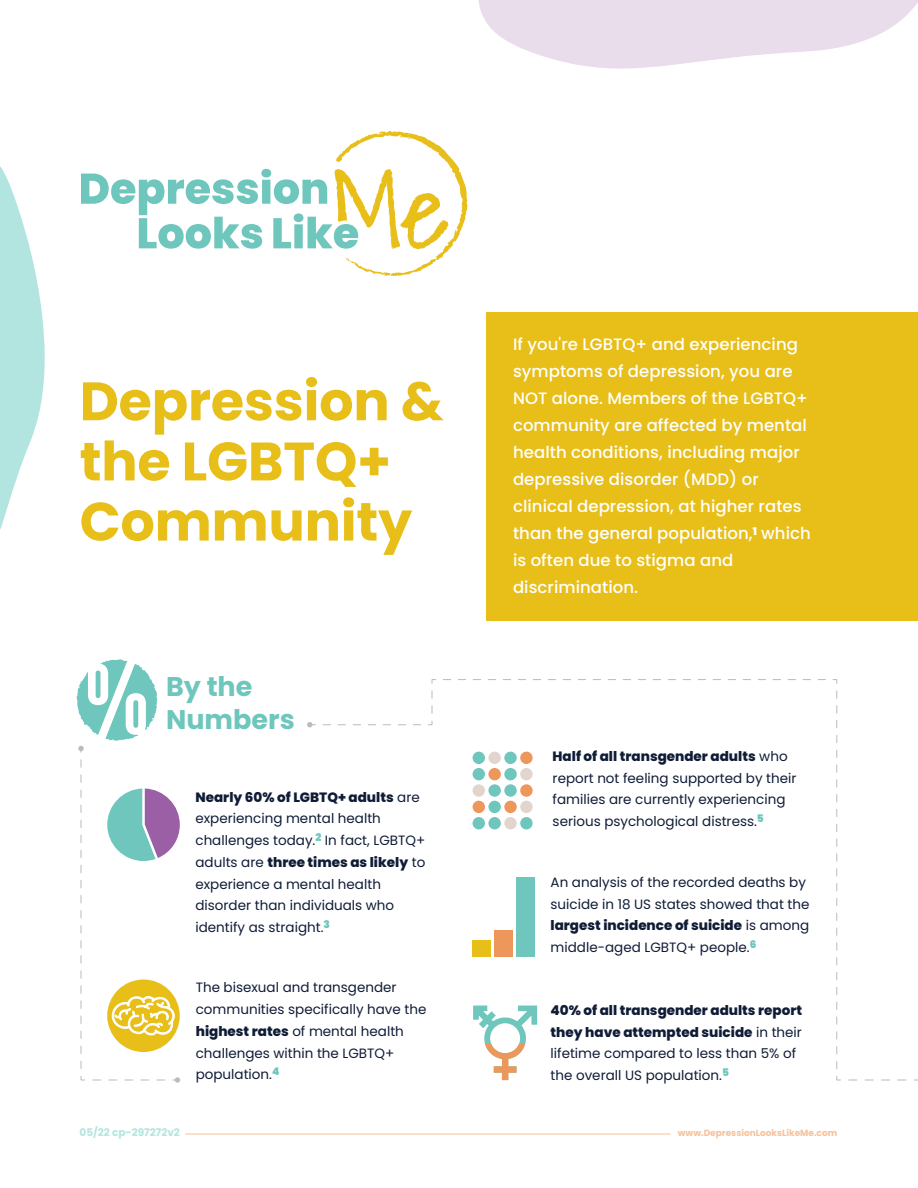
<style>
.page{position:relative;width:918px;height:1188px;background:#fff}
.page>*{position:absolute;margin:0;border:0;box-sizing:border-box;transform-origin:0 0}
.t1{font:700 54px/60.2px "Poppins";letter-spacing:-.005em;color:#e8be19}
.t2{font:700 27px/33px "Poppins";color:#6ec6bd}
.t3{font:500 16.5px/27px "Poppins";letter-spacing:.005em;color:#fff}
.t4{font:13.5px/21.8px "Poppins";color:#0f1c36}
.t5{font:700 10.5px "Poppins";color:#b3e5e0}
.t6{font:700 9px "Poppins";color:#f7c199}
.s1{font-weight:800}
</style>
<div class="page">
<div style="left:486px;top:312px;width:432px;height:309px;background:#e8be19"></div>
<svg style="left:81px;top:131px;width:386px;height:145px"></svg>
<svg style="left:478px;top:0;width:440px;height:69px"></svg>
<svg style="left:107px;top:789px;width:73px;height:72px"></svg>
<div style="left:473px;top:752px;width:12px;height:12px;background:#6ec6bd;border-radius:50%"></div>
<div style="left:488px;top:752px;width:13px;height:12px;background:#e2d5cd;border-radius:50%"></div>
<div style="left:504px;top:752px;width:13px;height:12px;background:#6ec6bd;border-radius:50%"></div>
<div style="left:520px;top:752px;width:13px;height:12px;background:#ed985a;border-radius:50%"></div>
<div style="left:473px;top:768px;width:12px;height:12px;background:#6ec6bd;border-radius:50%"></div>
<div style="left:488px;top:768px;width:13px;height:12px;background:#ed985a;border-radius:50%"></div>
<div style="left:504px;top:768px;width:13px;height:12px;background:#6ec6bd;border-radius:50%"></div>
<div style="left:520px;top:768px;width:13px;height:12px;background:#e2d5cd;border-radius:50%"></div>
<div style="left:473px;top:784px;width:12px;height:13px;background:#e2d5cd;border-radius:50%"></div>
<div style="left:488px;top:784px;width:13px;height:13px;background:#6ec6bd;border-radius:50%"></div>
<div style="left:504px;top:784px;width:13px;height:13px;background:#6ec6bd;border-radius:50%"></div>
<div style="left:520px;top:784px;width:13px;height:13px;background:#ed985a;border-radius:50%"></div>
<div style="left:473px;top:801px;width:12px;height:12px;background:#ed985a;border-radius:50%"></div>
<div style="left:488px;top:801px;width:13px;height:12px;background:#6ec6bd;border-radius:50%"></div>
<div style="left:504px;top:801px;width:13px;height:12px;background:#ed985a;border-radius:50%"></div>
<div style="left:520px;top:801px;width:13px;height:12px;background:#e2d5cd;border-radius:50%"></div>
<div style="left:473px;top:817px;width:12px;height:12px;background:#6ec6bd;border-radius:50%"></div>
<div style="left:488px;top:817px;width:13px;height:12px;background:#6ec6bd;border-radius:50%"></div>
<div style="left:504px;top:817px;width:13px;height:12px;background:#e2d5cd;border-radius:50%"></div>
<div style="left:520px;top:817px;width:13px;height:12px;background:#6ec6bd;border-radius:50%"></div>
<div style="left:473px;top:940px;width:18px;height:17px;background:#e8be19"></div>
<div style="left:494px;top:930px;width:19px;height:27px;background:#ed985a"></div>
<div style="left:516px;top:877px;width:19px;height:80px;background:#6ec6bd"></div>
<svg style="left:473px;top:1006px;width:64px;height:39px"></svg>
<svg style="left:485px;top:1045px;width:40px;height:35px"></svg>
<svg style="left:836px;top:1076px;width:70px;height:5px"></svg>
<svg style="left:832px;top:679px;width:6px;height:390px"></svg>
<svg style="left:431px;top:679px;width:395px;height:5px"></svg>
<svg style="left:428px;top:691px;width:5px;height:34px"></svg>
<div style="left:107px;top:980px;width:73px;height:72px;background:#e8be19;border-radius:50%"></div>
<svg style="left:112px;top:996px;width:63px;height:40px"></svg>
<svg style="left:80px;top:760px;width:5px;height:321px"></svg>
<svg style="left:93px;top:1077px;width:87px;height:6px"></svg>
<svg style="left:77px;top:659px;width:80px;height:93px"></svg>
<svg style="left:307px;top:722px;width:114px;height:5px"></svg>
<svg style="left:0;top:167px;width:45px;height:362px"></svg>
<hr style="left:185px;top:1134px;width:485px;height:1px;background:#f7c199">
<h1 class="t1" style="left:80px;top:372px;width:366px">Depression &amp; the LGBTQ+<br>Community</h1>
<h2 class="t2" style="left:166px;top:670px;width:130px">By the<br>Numbers</h2>
<p class="t4" style="left:195px;top:786px;width:231px"><span class="s1">Nearly 60% of LGBTQ+ adults</span> are experiencing mental health challenges today.<sup>2</sup> In fact, LGBTQ+ adults are <span class="s1">three times as likely</span> to experience a mental health disorder than individuals who identify as straight.<sup>3</sup></p>
<p class="t4" style="left:196px;top:977px;width:232px">The bisexual and transgender communities specifically have the <span class="s1">highest rates</span> of mental health challenges within the LGBTQ+ population.<sup>4</sup></p>
<p class="t3" style="left:513px;top:331px;width:299px">If you're LGBTQ+ and experiencing symptoms of depression, you are<br>NOT alone. Members of the LGBTQ+ community are affected by mental health conditions, including major depressive disorder (MDD) or clinical depression, at higher rates than the general population,<sup>1</sup> which is often due to stigma and discrimination.</p>
<p class="t4" style="left:553px;top:745px;width:245px"><span class="s1">Half of all transgender adults</span> who report not feeling supported by their families are currently experiencing serious psychological distress.<sup>5</sup></p>
<p class="t4" style="left:551px;top:872px;width:260px">An analysis of the recorded deaths by suicide in 18 US states showed that the <span class="s1">largest incidence of suicide</span> is among middle-aged LGBTQ+ people.<sup>6</sup></p>
<p class="t4" style="left:551px;top:1000px;width:253px"><span class="s1">40% of all transgender adults report they have attempted suicide</span> in their lifetime compared to less than 5% of the overall US population.<sup>5</sup></p>
<p class="t5" style="left:80px;top:1126px;width:102px">05/22 cp-297272v2</p>
<p class="t6" style="left:678px;top:1127px;width:161px">www.DepressionLooksLikeMe.com</p>
</div>
